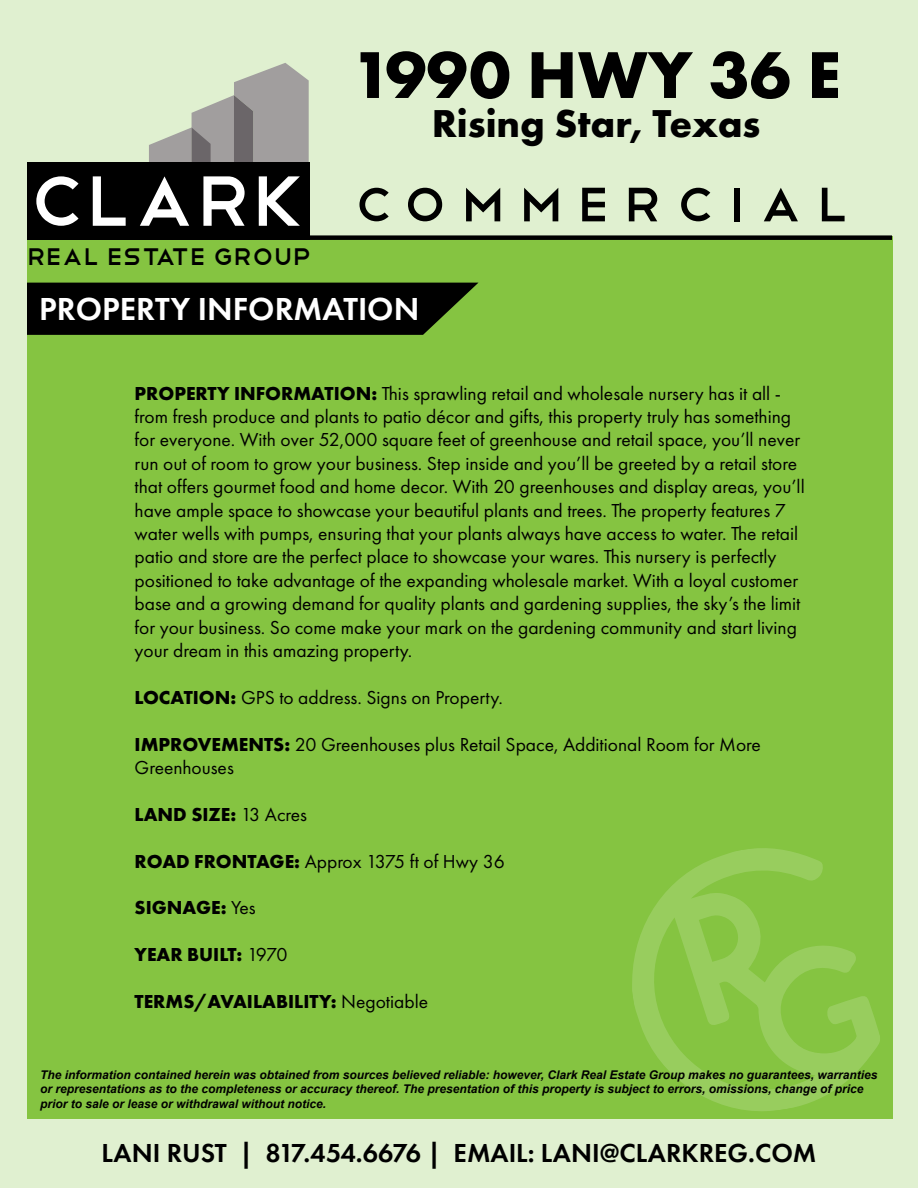
<style>
.page{position:relative;width:918px;height:1188px;background:#e0f0d0}
.page>*{position:absolute;margin:0;border:0;box-sizing:border-box;transform-origin:0 0}
.t1{font:92.55px "Telegrafico";color:#fff}
.t2{font:700 68.55px "Futura PT";letter-spacing:.005em;color:#000}
.t3{font:63px "Telegrafico";letter-spacing:.22em;color:#000}
.t4{font:700 40.35px "Futura PT";color:#000}
.t5{font:600 33px "Futura PT";color:#fff}
.t6{font:31.5px "Telegrafico";color:#000}
.t7{font:600 27px "Futura PT";color:#000}
.t8{font:19.5px/23.4px "Futura PT";color:#000}
.t9{font:700 19.5px "Futura PT";color:#000}
.t10{font:italic 700 12px/14.4px "Arial";color:#000}
.s1{font-weight:700}
.s2{font-weight:400}
</style>
<div class="page">
<div style="left:27px;top:237px;width:865px;height:882px;background:#85c441"></div>
<svg style="left:149px;top:63px;width:160px;height:99px"></svg>
<div style="left:27px;top:162px;width:283px;height:78px;background:#000"></div>
<div style="left:300px;top:235px;width:592px;height:5px;background:#000"></div>
<svg style="left:632px;top:848px;width:248px;height:263px"></svg>
<svg style="left:27px;top:283px;width:451px;height:52px;background:#080c04"></svg>
<h1 class="t1" style="left:29px;top:140px;width:279px">CLARK</h1>
<h3 class="t6" style="left:27px;top:236px;width:286px">REAL ESTATE GROUP</h3>
<h2 class="t2" style="left:351px;top:31px;width:491px">1990 HWY 36 E</h2>
<h3 class="t4" style="left:432px;top:97px;width:330px">Rising Star, Texas</h3>
<h3 class="t3" style="left:355px;top:163px;width:496px">COMMERCIAL</h3>
<h3 class="t5" style="left:39px;top:288px;width:382px">PROPERTY INFORMATION</h3>
<p class="t8" style="left:135px;top:381px;width:672px"><span class="s1">PROPERTY INFORMATION:</span> This sprawling retail and wholesale nursery has it all - from fresh produce and plants to patio décor and gifts, this property truly has something for everyone. With over 52,000 square feet of greenhouse and retail space, you’ll never run out of room to grow your business. Step inside and you’ll be greeted by a retail store that offers gourmet food and home decor. With 20 greenhouses and display areas, you’ll have ample space to showcase your beautiful plants and trees. The property features 7 water wells with pumps, ensuring that your plants always have access to water. The retail patio and store are the perfect place to showcase your wares. This nursery is perfectly positioned to take advantage of the expanding wholesale market. With a loyal customer base and a growing demand for quality plants and gardening supplies, the sky’s the limit for your business. So come make your mark on the gardening community and start living your dream in this amazing property.</p>
<p class="t8" style="left:135px;top:686px;width:370px"><span class="s1">LOCATION:</span> GPS to address. Signs on Property.</p>
<p class="t8" style="left:135px;top:732px;width:628px"><span class="s1">IMPROVEMENTS:</span> 20 Greenhouses plus Retail Space, Additional Room for More<br>Greenhouses</p>
<p class="t9" style="left:135px;top:802px;width:174px">LAND SIZE: <span class="s2">13 Acres</span></p>
<p class="t8" style="left:135px;top:849px;width:372px"><span class="s1">ROAD FRONTAGE:</span> Approx 1375 ft of Hwy 36</p>
<p class="t9" style="left:135px;top:895px;width:123px">SIGNAGE: <span class="s2">Yes</span></p>
<p class="t9" style="left:135px;top:942px;width:154px">YEAR BUILT: <span class="s2">1970</span></p>
<p class="t9" style="left:135px;top:989px;width:295px">TERMS/AVAILABILITY: <span class="s2">Negotiable</span></p>
<p class="t10" style="left:40px;top:1068px;width:839px">The information contained herein was obtained from sources believed reliable: however, Clark Real Estate Group makes no guarantees, warranties or representations as to the completeness or accuracy thereof. The presentation of this property is subject to errors, omissions, change of price prior to sale or lease or withdrawal without notice.</p>
<h3 class="t7" style="left:102px;top:1136px;width:716px">LANI RUST | 817.454.6676 | EMAIL: LANI@CLARKREG.COM</h3>
</div>
